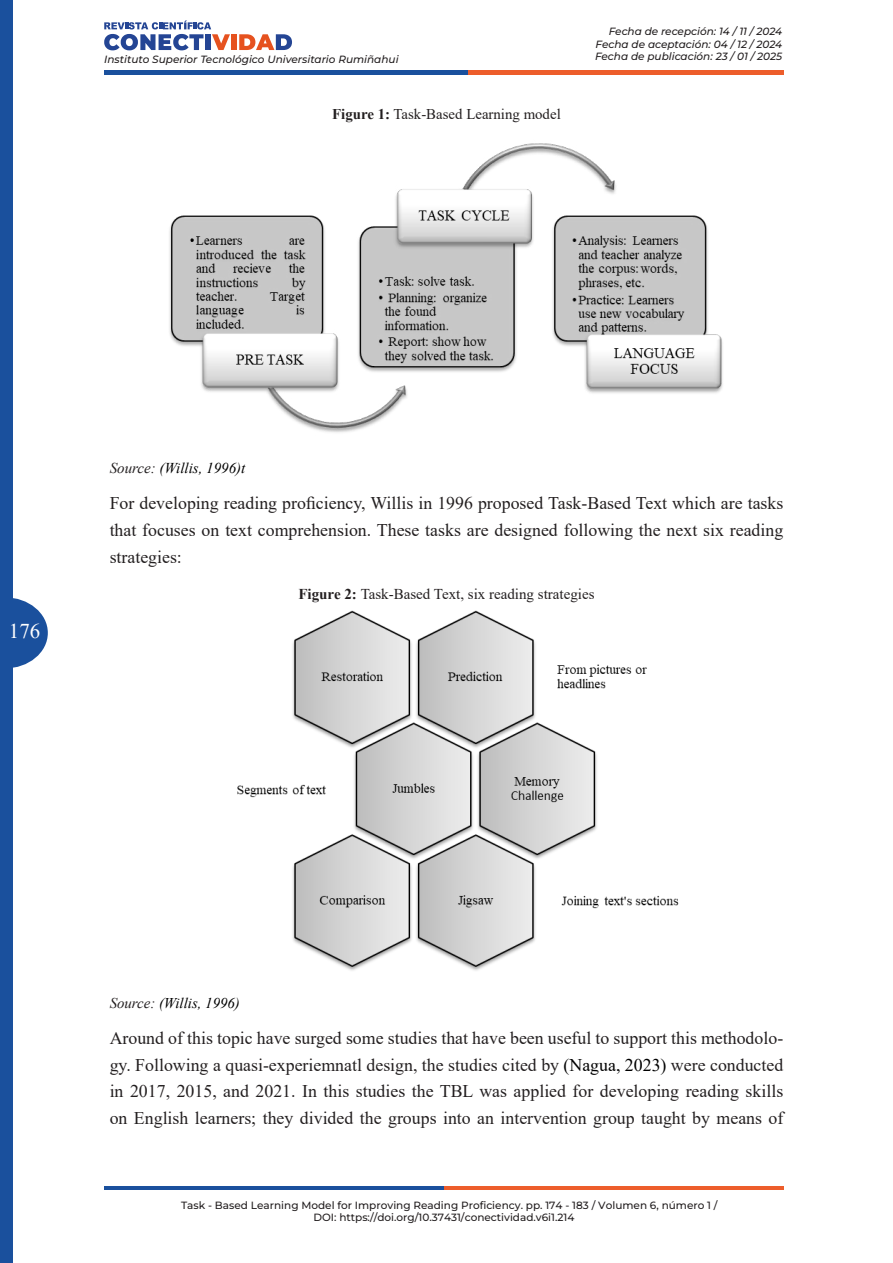
<style>
.page{position:relative;width:893px;height:1263px;background:#fff}
.page>*{position:absolute;margin:0;border:0;box-sizing:border-box;transform-origin:0 0}
.t1{font:21px "Times New Roman";color:#fff}
.párrafo_texto{font:17.85px/26.7px "Times New Roman";color:#231f20;text-align:justify}
.t2{font:15px "Times New Roman";color:#231f20}
.t3{font:italic 15px "Times New Roman";color:#000}
.t4{font:14.85px "Times New Roman";color:#231f20}
.t5{font:italic 14.85px "Times New Roman";color:#000}
.t6{font:italic 100 10.5px/12.6px "Montserrat";color:#231f20;text-align:justify}
.t7{font:100 10.5px/12px "Montserrat";color:#231f20}
.s1{font-weight:700}
.s2{color:#231f20}
.s3{color:#000}
</style>
<div class="page">
<hr style="left:104px;top:1186px;width:340px;height:3px;background:#1a509d">
<hr style="left:444px;top:1186px;width:339px;height:3px;background:#ed5d2b">
<svg style="left:104px;top:21px;width:126px;height:29px"></svg>
<div style="left:231px;top:34px;width:5px;height:16px;background:#e6521f"></div>
<svg style="left:239px;top:34px;width:53px;height:16px"></svg>
<div style="left:104px;top:70px;width:364px;height:5px;background:#1a509d"></div>
<div style="left:468px;top:70px;width:315px;height:5px;background:#ed5d2b"></div>
<div style="left:0;top:0;width:13px;height:1263px;background:#1a509d"></div>
<svg style="left:13px;top:598px;width:35px;height:70px"></svg>
<img style="left:169px;top:143px;width:554px;height:290px">
<img style="left:237px;top:610px;width:442px;height:361px">
<p class="t6" style="left:104px;top:52px;width:296px">Instituto Superior Tecnológico Universitario Rumiñahui</p>
<p class="t4" style="left:332px;top:103px;width:230px"><span class="s1">Figure 1:</span> Task-Based Learning model</p>
<p class="t6" style="left:595px;top:25px;width:189px;text-indent:14px">Fecha de recepción: 14 / 11 / 2024<br>Fecha de aceptación: 04 / 12 / 2024<br>Fecha de publicación: 23 / 01 / 2025</p>
<p class="t1" style="left:9px;top:616px;width:33px">176</p>
<p class="t3" style="left:110px;top:458px;width:137px"><span class="s2">Source:</span> (Willis, 1996)t</p>
<p class="párrafo_texto" style="left:110px;top:489px;width:675px">For developing reading proficiency, Willis in 1996 proposed Task-Based Text which are tasks that focuses on text comprehension. These tasks are designed following the next six reading strategies:</p>
<p class="t2" style="left:298px;top:583px;width:298px"><span class="s1">Figure 2:</span> Task-Based Text, six reading strategies</p>
<p class="t5" style="left:110px;top:993px;width:132px"><span class="s2">Source:</span> (Willis, 1996)</p>
<p class="párrafo_texto" style="left:110px;top:1024px;width:675px">Around of this topic have surged some studies that have been useful to support this methodolo&shy;gy. Following a quasi-experiemnatl design, the studies cited by <span class="s3">(Nagua, 2023)</span> were conducted in 2017, 2015, and 2021. In this studies the TBL was applied for developing reading skills on English learners; they divided the groups into an intervention group taught by means of</p>
<p class="t7" style="left:313px;top:1199px;width:406px;text-indent:-132px">Task - Based Learning Model for Improving Reading Proficiency. pp. 174 - 183 / Volumen 6, número 1 /<br>DOI: https://doi.org/10.37431/conectividad.v6i1.214</p>
</div>
